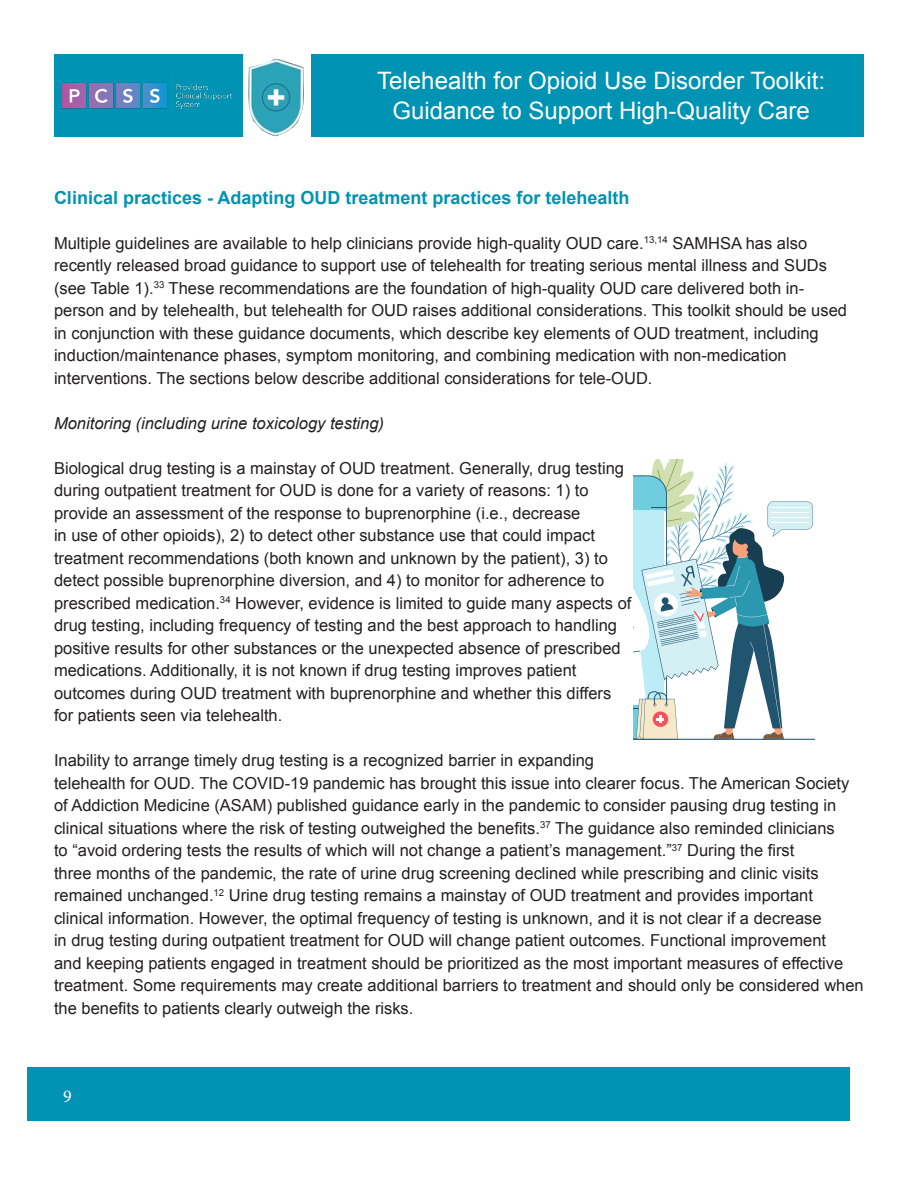
<style>
.page{position:relative;width:918px;height:1188px;background:#fff}
.page>*{position:absolute;margin:0;border:0;box-sizing:border-box;transform-origin:0 0}
.t1{font:24px/30px "Arial";color:#fff;text-align:center}
.t2{font:700 18px "Arial";color:#0093b3}
.t3{font:18px "Minion Pro";color:#fff}
.t4{font:16.5px/22.5px "Arial";color:#231f20}
.t5{font:italic 16.5px "Arial";color:#231f20}
</style>
<div class="page">
<div style="left:27px;top:1067px;width:823px;height:54px;background:#0093b3"></div>
<div style="left:311px;top:54px;width:553px;height:83px;background:#0093b3"></div>
<div style="left:54px;top:54px;width:189px;height:83px;background:#0093b3"></div>
<img style="left:62px;top:78px;width:170px;height:35px">
<img style="left:248px;top:59px;width:56px;height:77px">
<svg style="left:634px;top:459px;width:181px;height:281px"></svg>
<h1 class="t1" style="left:377px;top:66px;width:449px">Telehealth for Opioid Use Disorder Toolkit:<br>Guidance to Support High-Quality Care</h1>
<p class="t2" style="left:54px;top:186px;width:577px">Clinical practices - Adapting OUD treatment practices for telehealth</p>
<p class="t4" style="left:54px;top:232px;width:795px">Multiple guidelines are available to help clinicians provide high-quality OUD care.<sup>13,14</sup> SAMHSA has also recently released broad guidance to support use of telehealth for treating serious mental illness and SUDs (see Table 1).<sup>33</sup> These recommendations are the foundation of high-quality OUD care delivered both in&shy;person and by telehealth, but telehealth for OUD raises additional considerations. This toolkit should be used in conjunction with these guidance documents, which describe key elements of OUD treatment, including induction/maintenance phases, symptom monitoring, and combining medication with non-medication interventions. The sections below describe additional considerations for tele-OUD.</p>
<p class="t5" style="left:54px;top:412px;width:332px">Monitoring (including urine toxicology testing)</p>
<p class="t4" style="left:54px;top:457px;width:579px">Biological drug testing is a mainstay of OUD treatment. Generally, drug testing during outpatient treatment for OUD is done for a variety of reasons: 1) to provide an assessment of the response to buprenorphine (i.e., decrease<br>in use of other opioids), 2) to detect other substance use that could impact treatment recommendations (both known and unknown by the patient), 3) to detect possible buprenorphine diversion, and 4) to monitor for adherence to prescribed medication.<sup>34</sup> However, evidence is limited to guide many aspects of drug testing, including frequency of testing and the best approach to handling positive results for other substances or the unexpected absence of prescribed medications. Additionally, it is not known if drug testing improves patient outcomes during OUD treatment with buprenorphine and whether this differs for patients seen via telehealth.</p>
<p class="t4" style="left:54px;top:750px;width:811px">Inability to arrange timely drug testing is a recognized barrier in expanding<br>telehealth for OUD. The COVID-19 pandemic has brought this issue into clearer focus. The American Society of Addiction Medicine (ASAM) published guidance early in the pandemic to consider pausing drug testing in clinical situations where the risk of testing outweighed the benefits.<sup>37</sup> The guidance also reminded clinicians<br>to “avoid ordering tests the results of which will not change a patient’s management.”<sup>37</sup> During the first<br>three months of the pandemic, the rate of urine drug screening declined while prescribing and clinic visits remained unchanged.<sup>12</sup> Urine drug testing remains a mainstay of OUD treatment and provides important clinical information. However, the optimal frequency of testing is unknown, and it is not clear if a decrease<br>in drug testing during outpatient treatment for OUD will change patient outcomes. Functional improvement<br>and keeping patients engaged in treatment should be prioritized as the most important measures of effective treatment. Some requirements may create additional barriers to treatment and should only be considered when the benefits to patients clearly outweigh the risks.</p>
<p class="t3" style="left:63px;top:1084px;width:10px">9</p>
</div>
